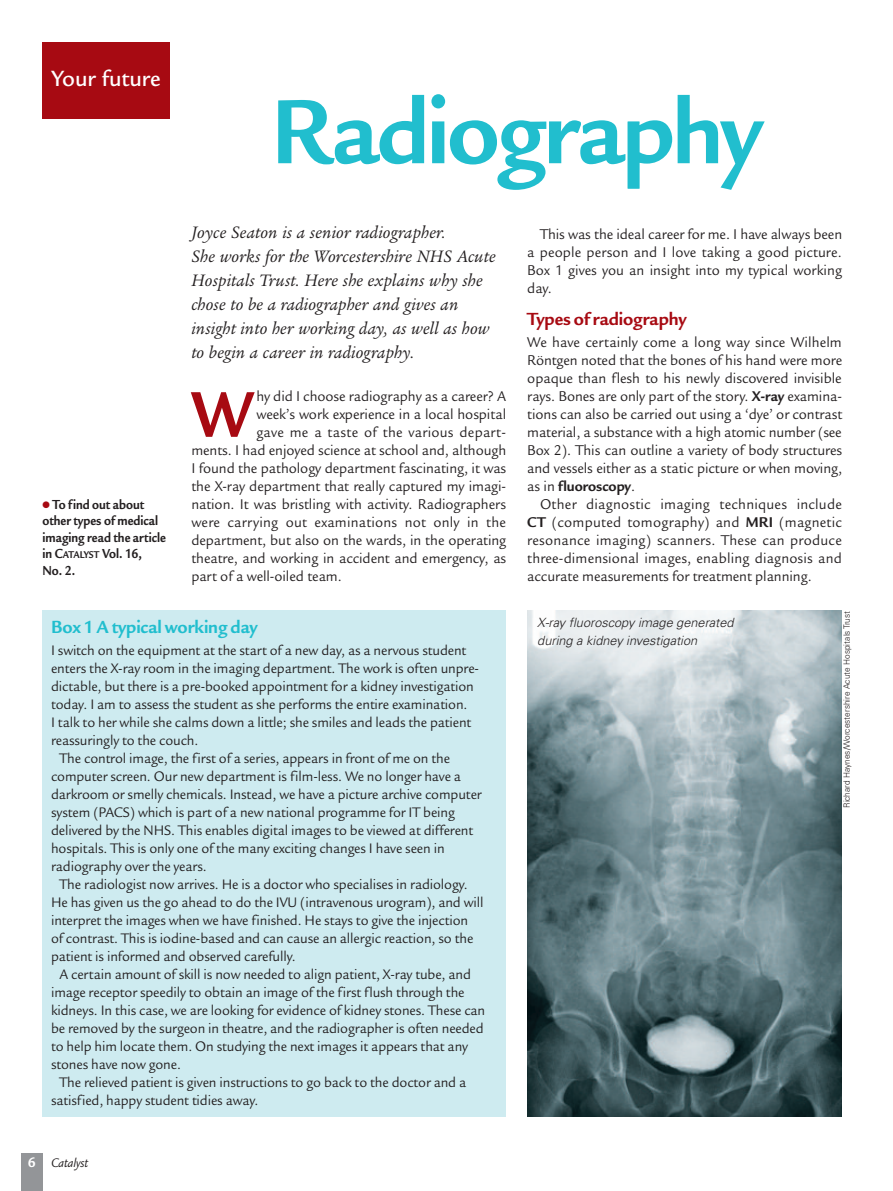
<style>
.page{position:relative;width:893px;height:1191px;background:#fff}
.page>*{position:absolute;margin:0;border:0;box-sizing:border-box;transform-origin:0 0}
.t1{font:700 99px "Legacy San ITC";letter-spacing:-.03em;color:#21bece;scale:.96 1}
.t2{font:700 70.35px "Legacy San ITC";color:#a70a12;scale:.9 1}
.t3{font:500 24px "Legacy San ITC";color:#fff}
.t4{font:700 19.2px "Legacy San ITC";letter-spacing:-.005em;color:#21bece;scale:.96 1}
.t5{font:700 19.2px "Legacy San ITC";letter-spacing:-.005em;color:#a70a12;scale:.96 1}
.t6{font:italic 18px/24px "Legacy Ser ITC";letter-spacing:.01em;color:#231f20}
.t7{font:15.3px/18px "Legacy San ITC";letter-spacing:-.005em;color:#231f20;text-align:justify;scale:.95 1}
.t8{font:15.3px "Legacy San ITC";letter-spacing:.015em;color:#231f20;scale:.95 1}
.t9{font:15px "Legacy San ITC";letter-spacing:-.01em;color:#231f20;scale:.95 1}
.t10{font:700 14.25px/16.5px "Legacy San ITC";color:#231f20;scale:.88 1}
.t11{font:italic 13.5px "Legacy San ITC";letter-spacing:-.005em;color:#231f20;scale:.95 1}
.t12{font:italic 300 12.75px/18px "Univers";color:#231f20}
.t13{font:300 8.7px "Univers";letter-spacing:.005em;color:#231f20;scale:.96 1}
.s1{color:#a70a12}
.s2{font-size:10.65px}
.s3{font-weight:700}
.s4{font-weight:700;font-style:normal;font-size:15px;color:#fff}
</style>
<div class="page">
<div style="left:21px;top:1152px;width:22px;height:39px;background:#939598"></div>
<div style="left:43px;top:43px;width:127px;height:76px;background:#a70a12"></div>
<div style="left:43px;top:610px;width:463px;height:506px;background:#ceebf0"></div>
<img style="left:527px;top:610px;width:315px;height:506px">
<h3 class="t3" style="left:52px;top:64px;width:111px">Your future</h3>
<p class="t10" style="left:43px;top:495px;width:142px"><span class="s1">●</span> To find out about other types of medical imaging read the article in C<span class="s2">ATALYST</span> Vol. 16,<br>No. 2.</p>
<h1 class="t1" style="left:271px;top:71px;width:513px">Radiography</h1>
<p class="t6" style="left:191px;top:220px;width:306px">Joyce Seaton is a senior radiographer.<br>She works for the Worcestershire NHS Acute Hospitals Trust. Here she explains why she chose to be a radiographer and gives an insight into her working day, as well as how to begin a career in radiography.</p>
<h2 class="t2" style="left:191px;top:371px;width:71px">W</h2>
<p class="t7" style="left:256px;top:386px;width:264px">hy did I choose radiography as a career? A</p>
<p class="t7" style="left:256px;top:404px;width:264px">week’s work experience in a local hospital</p>
<p class="t8" style="left:256px;top:422px;width:264px">gave me a taste of the various depart-</p>
<p class="t7" style="left:191px;top:440px;width:333px">ments. I had enjoyed science at school and, although</p>
<p class="t7" style="left:191px;top:458px;width:333px">I found the pathology department fascinating, it was</p>
<p class="t7" style="left:191px;top:476px;width:333px">the X-ray department that really captured my imagi-</p>
<p class="t7" style="left:191px;top:494px;width:333px">nation. It was bristling with activity. Radiographers</p>
<p class="t8" style="left:191px;top:512px;width:333px">were carrying out examinations not only in the</p>
<p class="t7" style="left:191px;top:530px;width:333px">department, but also on the wards, in the operating</p>
<p class="t7" style="left:191px;top:548px;width:333px">theatre, and working in accident and emergency, as</p>
<p class="t7" style="left:191px;top:566px;width:160px">part of a well-oiled team.</p>
<p class="t7" style="left:527px;top:224px;width:333px;text-indent:13px">This was the ideal career for me. I have always been a people person and I love taking a good picture.<br>Box 1 gives you an insight into my typical working day.</p>
<p class="t5" style="left:527px;top:307px;width:167px">Types of radiography</p>
<p class="t7" style="left:527px;top:332px;width:333px">We have certainly come a long way since Wilhelm Röntgen noted that the bones of his hand were more opaque than flesh to his newly discovered invisible rays. Bones are only part of the story. <span class="s3">X-ray</span> examina&shy;tions can also be carried out using a ‘dye’ or contrast material, a substance with a high atomic number (see Box 2). This can outline a variety of body structures and vessels either as a static picture or when moving, as in <span class="s3">fluoroscopy</span>.</p>
<p class="t7" style="left:527px;top:494px;width:333px;text-indent:13px">Other diagnostic imaging techniques include <span class="s3">CT</span> (computed tomography) and <span class="s3">MRI</span> (magnetic resonance imaging) scanners. These can produce three-dimensional images, enabling diagnosis and accurate measurements for treatment planning.</p>
<p class="t4" style="left:51px;top:615px;width:217px">Box 1A typical working day</p>
<p class="t9" style="left:51px;top:641px;width:439px">I switch on the equipment at the start of a new day, as a nervous student</p>
<p class="t9" style="left:51px;top:659px;width:452px">enters the X-ray room in the imaging department. The work is often unpre-</p>
<p class="t9" style="left:51px;top:677px;width:447px">dictable, but there is a pre-booked appointment for a kidney investigation</p>
<p class="t9" style="left:51px;top:695px;width:440px">today. I am to assess the student as she performs the entire examination.</p>
<p class="t9" style="left:51px;top:713px;width:444px">I talk to her while she calms down a little; she smiles and leads the patient</p>
<p class="t9" style="left:51px;top:731px;width:157px">reassuringly to the couch.</p>
<p class="t9" style="left:60px;top:749px;width:413px">The control image, the first of a series, appears in front of me on the</p>
<p class="t9" style="left:51px;top:767px;width:433px">computer screen. Our new department is film-less. We no longer have a</p>
<p class="t9" style="left:51px;top:785px;width:455px">darkroom or smelly chemicals. Instead, we have a picture archive computer</p>
<p class="t9" style="left:51px;top:803px;width:427px">system (PACS) which is part of a new national programme for IT being</p>
<p class="t9" style="left:51px;top:821px;width:446px">delivered by the NHS. This enables digital images to be viewed at different</p>
<p class="t9" style="left:51px;top:839px;width:416px">hospitals. This is only one of the many exciting changes I have seen in</p>
<p class="t9" style="left:51px;top:857px;width:166px">radiography over the years.</p>
<p class="t9" style="left:60px;top:875px;width:431px">The radiologist now arrives. He is a doctor who specialises in radiology.</p>
<p class="t9" style="left:51px;top:893px;width:457px">He has given us the go ahead to do the IVU (intravenous urogram), and will</p>
<p class="t9" style="left:51px;top:911px;width:441px">interpret the images when we have finished. He stays to give the injection</p>
<p class="t9" style="left:51px;top:929px;width:446px">of contrast. This is iodine-based and can cause an allergic reaction, so the</p>
<p class="t9" style="left:51px;top:947px;width:259px">patient is informed and observed carefully.</p>
<p class="t9" style="left:60px;top:965px;width:435px">A certain amount of skill is now needed to align patient, X-ray tube, and</p>
<p class="t9" style="left:51px;top:983px;width:437px">image receptor speedily to obtain an image of the first flush through the</p>
<p class="t9" style="left:51px;top:1001px;width:459px">kidneys. In this case, we are looking for evidence of kidney stones. These can</p>
<p class="t9" style="left:51px;top:1019px;width:457px">be removed by the surgeon in theatre, and the radiographer is often needed</p>
<p class="t9" style="left:51px;top:1037px;width:440px">to help him locate them. On studying the next images it appears that any</p>
<p class="t9" style="left:51px;top:1055px;width:138px">stones have now gone.</p>
<p class="t9" style="left:60px;top:1073px;width:430px">The relieved patient is given instructions to go back to the doctor and a</p>
<p class="t9" style="left:51px;top:1091px;width:220px">satisfied, happy student tidies away.</p>
<p class="t11" style="left:28px;top:1154px;width:65px"><span class="s4">6</span> Catalyst</p>
<p class="t12" style="left:537px;top:615px;width:198px">X-ray fluoroscopy image generated during a kidney investigation</p>
<p class="t13" style="left:843px;top:808px;width:207px;rotate:-90deg">Richard Haynes/Worcestershire Acute Hospitals Trust</p>
</div>
